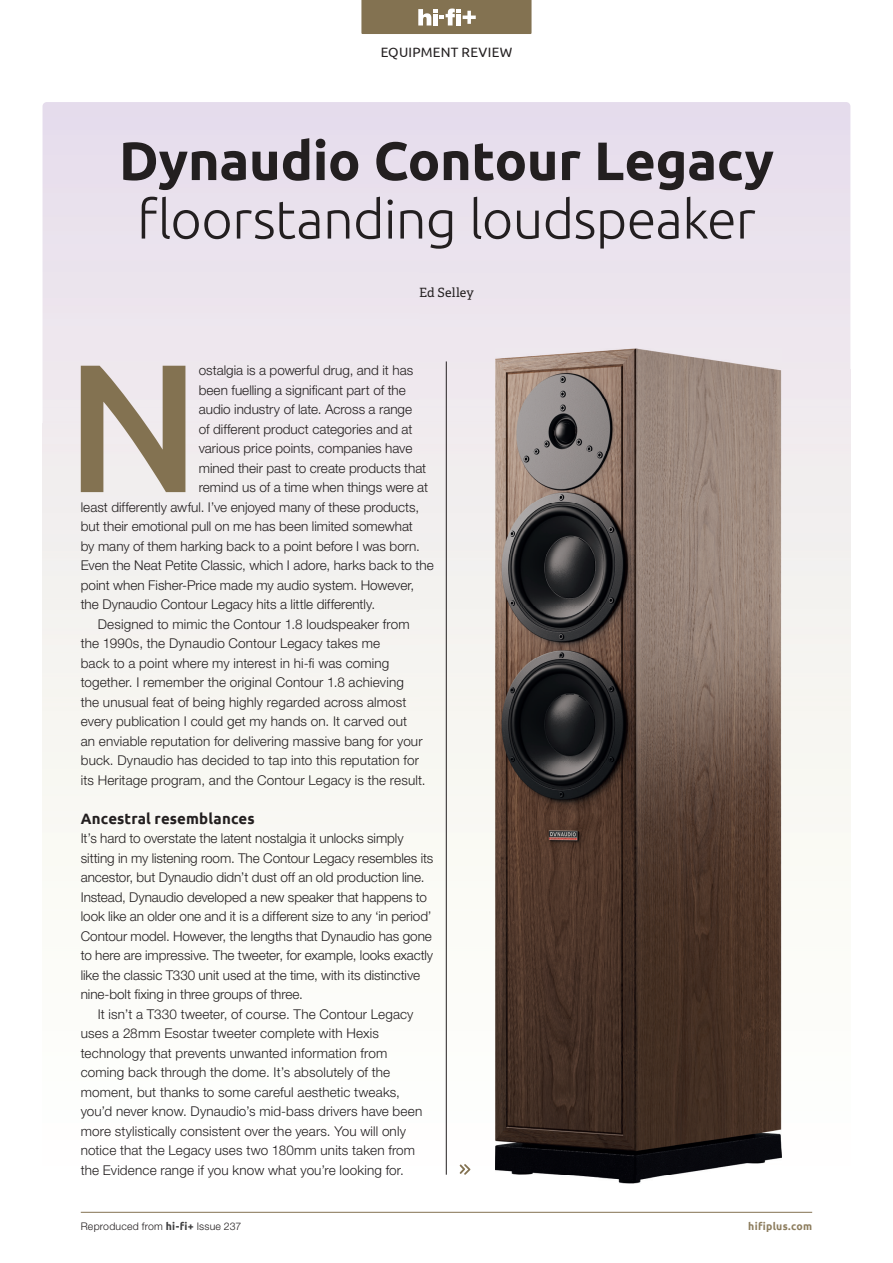
<style>
.page{position:relative;width:893px;height:1263px;background:#fff}
.page>*{position:absolute;margin:0;border:0;box-sizing:border-box;transform-origin:0 0}
.t1{font:500 182.4px "Ubuntu";color:#837251}
.t2{font:300 54px "Ubuntu";letter-spacing:-.015em;color:#231f20}
.t3{font:700 54px "Ubuntu";letter-spacing:-.005em;color:#231f20}
.t4{font:700 15px "Ubuntu";letter-spacing:.01em;color:#231f20}
.t5{font:300 13.5px/19.5px "Helvetica Neue LT Std";color:#231f20}
.t6{font:13.5px "Ubuntu";letter-spacing:.02em;color:#231f20}
.t7{font:12.75px "Adelle";letter-spacing:.015em;color:#231f20}
.t8{font:300 10.5px "Helvetica Neue LT Std";letter-spacing:.02em;color:#231f20}
.t9{font:700 10.5px "Ubuntu";letter-spacing:.025em;color:#8d7d5e}
.s1{font-family:"Ubuntu";font-weight:700;color:#3e3e3f}
</style>
<div class="page">
<img style="left:419px;top:370px;width:76px;height:805px">
<img style="left:781px;top:370px;width:69px;height:788px">
<svg style="left:460px;top:1164px;width:10px;height:11px"></svg>
<hr style="left:446px;top:361px;width:1px;height:814px;background:#231f20">
<img style="left:495px;top:348px;width:286px;height:835px">
<hr style="left:81px;top:1212px;width:731px;height:1px;background:#837251">
<svg style="left:361px;top:0;width:170px;height:34px;background:#8e7e60"></svg>
<p class="t6" style="left:381px;top:44px;width:133px">EQUIPMENT REVIEW</p>
<h2 class="t3" style="left:119px;top:128px;width:657px">Dynaudio Contour Legacy</h2>
<h2 class="t2" style="left:137px;top:187px;width:620px">floorstanding loudspeaker</h2>
<p class="t7" style="left:419px;top:285px;width:56px">Ed Selley</p>
<h1 class="t1" style="left:66px;top:312px;width:136px">N</h1>
<p class="t5" style="left:199px;top:360px;width:216px">ostalgia is a powerful drug, and it has</p>
<p class="t5" style="left:199px;top:380px;width:209px">been fuelling a significant part of the</p>
<p class="t5" style="left:199px;top:399px;width:215px">audio industry of late. Across a range</p>
<p class="t5" style="left:199px;top:419px;width:215px">of different product categories and at</p>
<p class="t5" style="left:199px;top:438px;width:215px">various price points, companies have</p>
<p class="t5" style="left:199px;top:458px;width:229px">mined their past to create products that</p>
<p class="t5" style="left:199px;top:477px;width:231px">remind us of a time when things were at</p>
<p class="t5" style="left:81px;top:497px;width:340px">least differently awful. I’ve enjoyed many of these products,</p>
<p class="t5" style="left:81px;top:516px;width:334px">but their emotional pull on me has been limited somewhat</p>
<p class="t5" style="left:81px;top:536px;width:341px">by many of them harking back to a point before I was born.</p>
<p class="t5" style="left:81px;top:555px;width:354px">Even the Neat Petite Classic, which I adore, harks back to the</p>
<p class="t5" style="left:81px;top:575px;width:335px">point when Fisher-Price made my audio system. However,</p>
<p class="t5" style="left:81px;top:594px;width:296px">the Dynaudio Contour Legacy hits a little differently.</p>
<p class="t5" style="left:98px;top:614px;width:313px">Designed to mimic the Contour 1.8 loudspeaker from</p>
<p class="t5" style="left:81px;top:633px;width:301px">the 1990s, the Dynaudio Contour Legacy takes me</p>
<p class="t5" style="left:81px;top:653px;width:310px">back to a point where my interest in hi-fi was coming</p>
<p class="t5" style="left:81px;top:672px;width:325px">together. I remember the original Contour 1.8 achieving</p>
<p class="t5" style="left:81px;top:692px;width:327px">the unusual feat of being highly regarded across almost</p>
<p class="t5" style="left:81px;top:711px;width:328px">every publication I could get my hands on. It carved out</p>
<p class="t5" style="left:81px;top:731px;width:343px">an enviable reputation for delivering massive bang for your</p>
<p class="t5" style="left:81px;top:750px;width:340px">buck. Dynaudio has decided to tap into this reputation for</p>
<p class="t5" style="left:81px;top:770px;width:346px">its Heritage program, and the Contour Legacy is the result.</p>
<p class="t4" style="left:81px;top:809px;width:175px">Ancestral resemblances</p>
<p class="t5" style="left:81px;top:828px;width:354px">It’s hard to overstate the latent nostalgia it unlocks simply sitting in my listening room. The Contour Legacy resembles its ancestor, but Dynaudio didn’t dust off an old production line.<br>Instead, Dynaudio developed a new speaker that happens to look like an older one and it is a different size to any ‘in period’ Contour model. However, the lengths that Dynaudio has gone to here are impressive. The tweeter, for example, looks exactly like the classic T330 unit used at the time, with its distinctive nine-bolt fixing in three groups of three.</p>
<p class="t5" style="left:81px;top:1004px;width:343px;text-indent:17px">It isn’t a T330 tweeter, of course. The Contour Legacy uses a 28mm Esostar tweeter complete with Hexis technology that prevents unwanted information from coming back through the dome. It’s absolutely of the moment, but thanks to some careful aesthetic tweaks, you’d never know. Dynaudio’s mid-bass drivers have been more stylistically consistent over the years. You will only notice that the Legacy uses two 180mm units taken from the Evidence range if you know what you’re looking for.</p>
<p class="t8" style="left:81px;top:1219px;width:162px">Reproduced from <span class="s1">hi-fi+</span> Issue 237</p>
<p class="t9" style="left:748px;top:1219px;width:65px">hifiplus.com</p>
</div>
